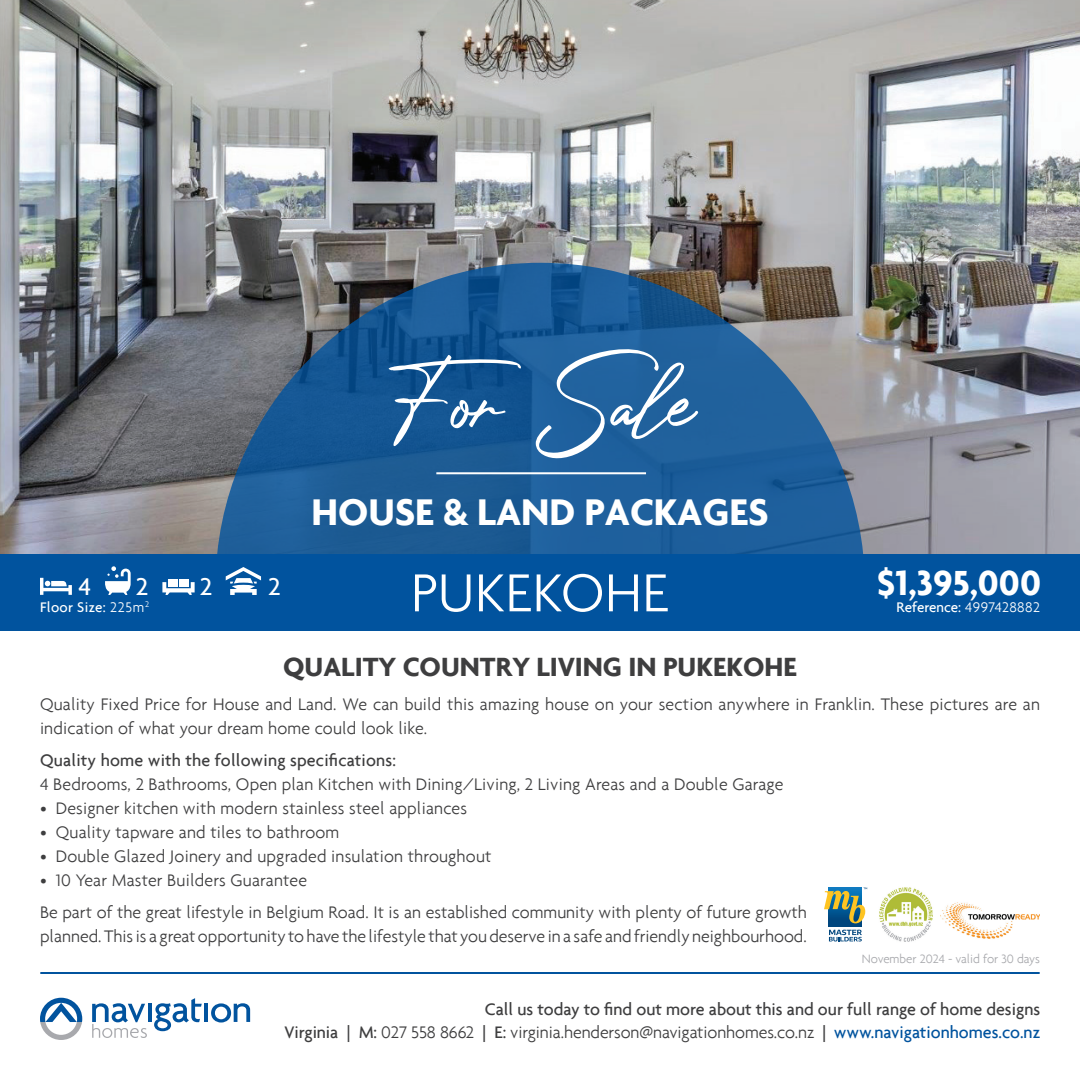
<style>
.page{position:relative;width:1080px;height:1080px;background:#fff}
.page>*{position:absolute;margin:0;border:0;box-sizing:border-box;transform-origin:0 0}
.t1{font:102.4px "Photograph Signature";color:#fff}
.t2{font:300 57.8px "Agenda";letter-spacing:.01em;color:#fff}
.t3{font:700 40px "Agenda";color:#fff}
.t4{font:700 37.6px "Agenda";color:#fff}
.t5{font:700 28.4px "Agenda";color:#3e3e3f}
.t6{font:500 26.1px "Agenda";color:#fff}
.t7{font:300 18px/24px "Agenda";letter-spacing:.01em;color:#3e3e3f}
.t8{font:500 18px/23px "Agenda";color:#3e3e3f;text-align:right}
.t9{font:500 15px "Agenda";color:#fff}
.t10{font:500 15px "Agenda";letter-spacing:.02em;color:#fff}
.t11{font:300 13px "Agenda";color:#a8a9ad}
.s1{font-weight:300}
.s2{color:#01539e}
</style>
<div class="page">
<hr style="left:148px;top:1004px;width:3px;height:18px;background:#01539e">
<svg style="left:154px;top:998px;width:48px;height:33px"></svg>
<hr style="left:204px;top:1004px;width:4px;height:18px;background:#01539e">
<svg style="left:211px;top:1003px;width:39px;height:20px"></svg>
<svg style="left:92px;top:1003px;width:55px;height:35px"></svg>
<svg style="left:40px;top:998px;width:42px;height:42px"></svg>
<hr style="left:41px;top:972px;width:998px;height:2px;background:#01539e">
<img style="left:879px;top:887px;width:54px;height:55px">
<img style="left:940px;top:902px;width:100px;height:37px">
<svg style="left:829px;top:923px;width:32px;height:3px"></svg>
<svg style="left:824px;top:887px;width:43px;height:36px;background:#7f9a84"></svg>
<svg style="left:829px;top:930px;width:33px;height:11px"></svg>
<img style="left:0;top:0;width:1080px;height:554px">
<div style="left:0;top:554px;width:1080px;height:76px;background:#01539e"></div>
<svg style="left:215px;top:263px;width:650px;height:318px;background:#2e6191"></svg>
<hr style="left:436px;top:472px;width:210px;height:2px;background:#fff">
<svg style="left:40px;top:578px;width:32px;height:17px"></svg>
<div style="left:168px;top:579px;width:10px;height:7px;background:#fff"></div>
<div style="left:179px;top:579px;width:10px;height:7px;background:#fff"></div>
<svg style="left:162px;top:582px;width:33px;height:13px"></svg>
<svg style="left:105px;top:566px;width:26px;height:29px"></svg>
<svg style="left:226px;top:567px;width:35px;height:28px"></svg>
<h1 class="t1" style="left:387px;top:311px;width:310px">For Sale</h1>
<h3 class="t6" style="left:78px;top:571px;width:14px">4</h3>
<h3 class="t6" style="left:136px;top:571px;width:14px">2</h3>
<h3 class="t6" style="left:200px;top:571px;width:14px">2</h3>
<h3 class="t6" style="left:268px;top:571px;width:14px">2</h3>
<p class="t10" style="left:40px;top:598px;width:111px">Floor Size: <span class="s1">225m</span><sup>2</sup></p>
<h3 class="t3" style="left:312px;top:487px;width:458px">HOUSE &amp; LAND PACKAGES</h3>
<h2 class="t2" style="left:411px;top:559px;width:259px">PUKEKOHE</h2>
<h3 class="t5" style="left:283px;top:649px;width:515px">QUALITY COUNTRY LIVING IN PUKEKOHE</h3>
<h3 class="t4" style="left:877px;top:560px;width:165px">$1,395,000</h3>
<p class="t9" style="left:897px;top:598px;width:145px">Reference: <span class="s1">4997428882</span></p>
<p class="t7" style="left:40px;top:692px;width:1002px">Quality Fixed Price for House and Land. We can build this amazing house on your section anywhere in Franklin. These pictures are an indication of what your dream home could look like.</p>
<p class="t8" style="left:40px;top:748px;width:358px">Quality home with the following specifications:</p>
<p class="t7" style="left:40px;top:772px;width:745px">4 Bedrooms, 2 Bathrooms, Open plan Kitchen with Dining/Living, 2 Living Areas and a Double Garage</p>
<p class="t7" style="left:40px;top:796px;width:429px">• Designer kitchen with modern stainless steel appliances</p>
<p class="t7" style="left:40px;top:820px;width:301px">• Quality tapware and tiles to bathroom</p>
<p class="t7" style="left:40px;top:844px;width:453px">• Double Glazed Joinery and upgraded insulation throughout</p>
<p class="t7" style="left:40px;top:864px;width:768px;line-height:32px">• 10 Year Master Builders Guarantee<br>Be part of the great lifestyle in Belgium Road. It is an established community with plenty of future growth</p>
<p class="t7" style="left:40px;top:924px;width:768px">planned. This is a great opportunity to have the lifestyle that you deserve in a safe and friendly neighbourhood.</p>
<p class="t11" style="left:862px;top:951px;width:180px">November 2024 - valid for 30 days</p>
<p class="t8" style="left:285px;top:997px;width:757px">Call us today to find out more about this and our full range of home designs<br>Virginia | M: <span class="s1">027 558 8662</span> | E: <span class="s1">virginia.henderson@navigationhomes.co.nz</span> | <span class="s2">www.navigationhomes.co.nz</span></p>
</div>
